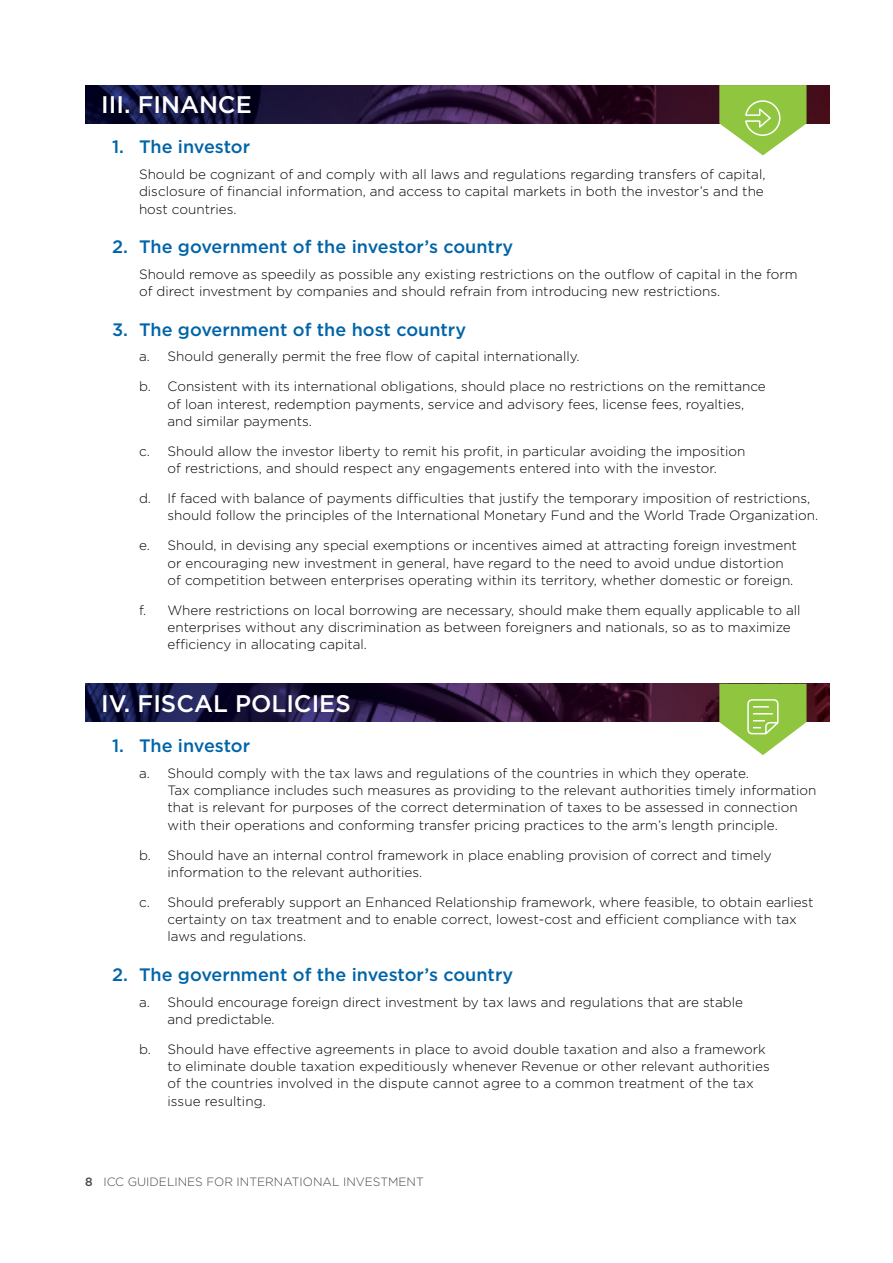
<style>
.page{position:relative;width:893px;height:1263px;background:#fff}
.page>*{position:absolute;margin:0;border:0;box-sizing:border-box;transform-origin:0 0}
.t1{font:500 24px "Gotham";color:#fff}
.t2{font:500 18px "Gotham";color:#0064a8}
.t3{font:300 13.5px/17.2px "Gotham";color:#000}
.t4{font:300 12px "Gotham";color:#444648}
.s1{font-weight:500}
</style>
<div class="page">
<img style="left:85px;top:85px;width:744px;height:38px">
<img style="left:85px;top:684px;width:744px;height:38px">
<svg style="left:719px;top:684px;width:87px;height:71px"></svg>
<svg style="left:719px;top:85px;width:87px;height:70px"></svg>
<h1 class="t1" style="left:101px;top:89px;width:152px">III. FINANCE</h1>
<h2 class="t2" style="left:112px;top:135px;width:140px">1. The investor</h2>
<p class="t3" style="left:139px;top:165px;width:628px">Should be cognizant of and comply with all laws and regulations regarding transfers of capital, disclosure of financial information, and access to capital markets in both the investor’s and the host countries.</p>
<h2 class="t2" style="left:112px;top:235px;width:403px">2. The government of the investor’s country</h2>
<p class="t3" style="left:139px;top:265px;width:660px">Should remove as speedily as possible any existing restrictions on the outflow of capital in the form of direct investment by companies and should refrain from introducing new restrictions.</p>
<h2 class="t2" style="left:112px;top:317px;width:356px">3. The government of the host country</h2>
<p class="t3" style="left:139px;top:348px;width:442px">a. Should generally permit the free flow of capital internationally.</p>
<p class="t3" style="left:168px;top:378px;width:600px;text-indent:-28px">b. Consistent with its international obligations, should place no restrictions on the remittance of loan interest, redemption payments, service and advisory fees, license fees, royalties, and similar payments.</p>
<p class="t3" style="left:139px;top:442px;width:608px;text-align:center">c. Should allow the investor liberty to remit his profit, in particular avoiding the imposition of restrictions, and should respect any engagements entered into with the investor.</p>
<p class="t3" style="left:168px;top:489px;width:652px;text-indent:-28px">d. If faced with balance of payments difficulties that justify the temporary imposition of restrictions, should follow the principles of the International Monetary Fund and the World Trade Organization.</p>
<p class="t3" style="left:168px;top:537px;width:631px;text-indent:-28px">e. Should, in devising any special exemptions or incentives aimed at attracting foreign investment or encouraging new investment in general, have regard to the need to avoid undue distortion of competition between enterprises operating within its territory, whether domestic or foreign.</p>
<p class="t3" style="left:168px;top:601px;width:635px;text-indent:-28px">f. Where restrictions on local borrowing are necessary, should make them equally applicable to all enterprises without any discrimination as between foreigners and nationals, so as to maximize efficiency in allocating capital.</p>
<h1 class="t1" style="left:101px;top:688px;width:251px">IV. FISCAL POLICIES</h1>
<h2 class="t2" style="left:112px;top:734px;width:140px">1. The investor</h2>
<p class="t3" style="left:168px;top:764px;width:650px;text-indent:-28px">a. Should comply with the tax laws and regulations of the countries in which they operate.<br>Tax compliance includes such measures as providing to the relevant authorities timely information that is relevant for purposes of the correct determination of taxes to be assessed in connection with their operations and conforming transfer pricing practices to the arm’s length principle.</p>
<p class="t3" style="left:168px;top:846px;width:606px;text-indent:-28px">b. Should have an internal control framework in place enabling provision of correct and timely information to the relevant authorities.</p>
<p class="t3" style="left:168px;top:893px;width:648px;text-indent:-28px">c. Should preferably support an Enhanced Relationship framework, where feasible, to obtain earliest certainty on tax treatment and to enable correct, lowest-cost and efficient compliance with tax laws and regulations.</p>
<h2 class="t2" style="left:112px;top:963px;width:403px">2. The government of the investor’s country</h2>
<p class="t3" style="left:168px;top:993px;width:577px;text-indent:-28px">a. Should encourage foreign direct investment by tax laws and regulations that are stable and predictable.</p>
<p class="t3" style="left:168px;top:1040px;width:604px;text-indent:-28px">b. Should have effective agreements in place to avoid double taxation and also a framework to eliminate double taxation expeditiously whenever Revenue or other relevant authorities of the countries involved in the dispute cannot agree to a common treatment of the tax issue resulting.</p>
<p class="t4" style="left:85px;top:1174px;width:340px"><span class="s1">8</span> ICC GUIDELINES FOR INTERNATIONAL INVESTMENT</p>
</div>
